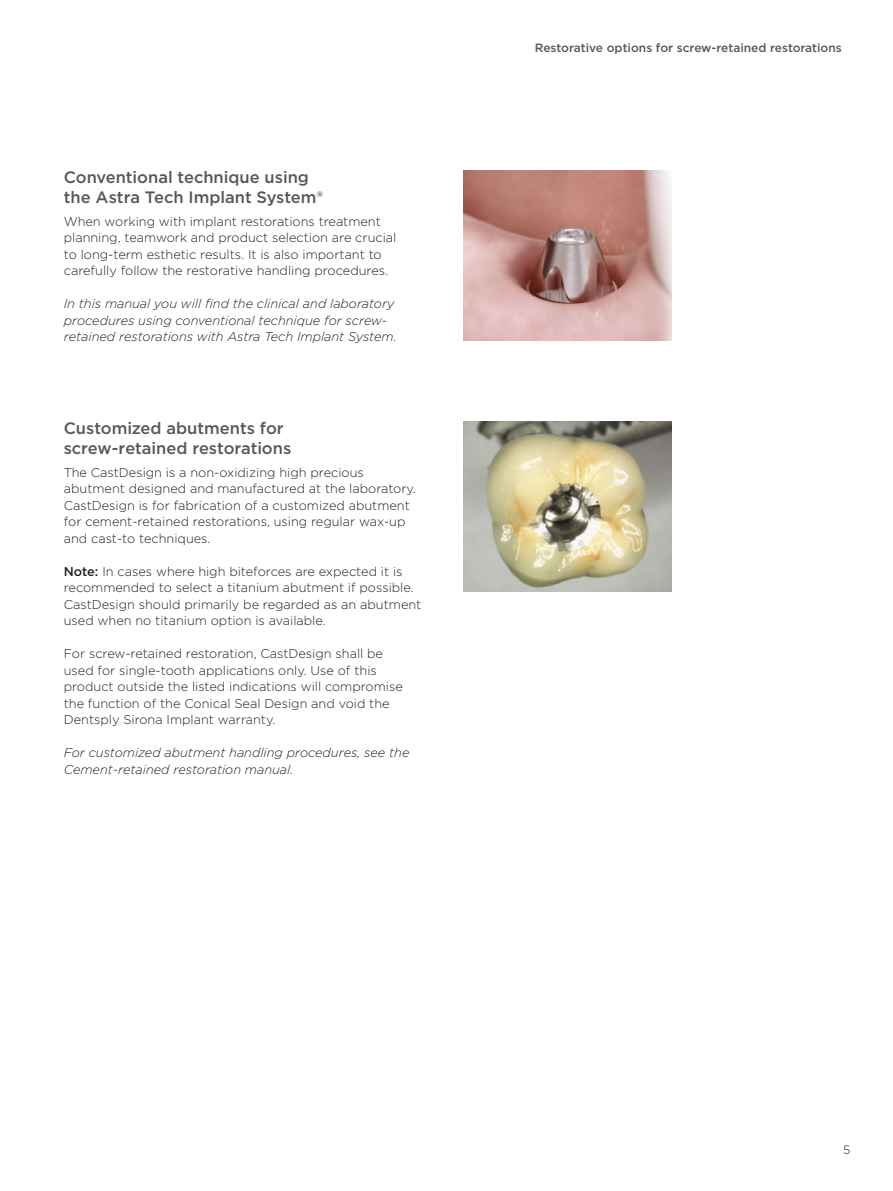
<style>
.page{position:relative;width:893px;height:1191px;background:#fff}
.page>*{position:absolute;margin:0;border:0;box-sizing:border-box;transform-origin:0 0}
.Heading_3_Gotham{font:500 16.5px/19.5px "Gotham";color:#57585a}
.Body_copy_Gotham_Lig{font:300 12.75px/16.5px "Gotham";color:#231f20}
.Body_copy_Gotham_Lig-2{font:italic 300 12.75px/16.5px "Gotham";color:#231f20}
.Subsection_title_Got{font:500 12px "Gotham";color:#57585a}
.t1{font:300 12px "Gotham";color:#231f20}
.s1{font-weight:500}
</style>
<div class="page">
<img style="left:463px;top:421px;width:209px;height:170px">
<img style="left:463px;top:170px;width:209px;height:170px">
<p class="Heading_3_Gotham" style="left:64px;top:167px;width:261px">Conventional technique using the Astra Tech Implant System®</p>
<p class="Body_copy_Gotham_Lig" style="left:64px;top:213px;width:334px">When working with implant restorations treatment planning, teamwork and product selection are crucial to long-term esthetic results. It is also important to carefully follow the restorative handling procedures.</p>
<p class="Body_copy_Gotham_Lig-2" style="left:64px;top:295px;width:334px">In this manual you will find the clinical and laboratory procedures using conventional technique for screw&shy;retained restorations with Astra Tech Implant System.</p>
<p class="Heading_3_Gotham" style="left:64px;top:418px;width:229px">Customized abutments for screw-retained restorations</p>
<p class="Body_copy_Gotham_Lig" style="left:64px;top:463px;width:354px">The CastDesign is a non-oxidizing high precious abutment designed and manufactured at the laboratory.<br>CastDesign is for fabrication of a customized abutment for cement-retained restorations, using regular wax-up and cast-to techniques.</p>
<p class="Body_copy_Gotham_Lig" style="left:64px;top:562px;width:359px"><span class="s1">Note:</span> In cases where high biteforces are expected it is recommended to select a titanium abutment if possible.<br>CastDesign should primarily be regarded as an abutment used when no titanium option is available.</p>
<p class="Body_copy_Gotham_Lig" style="left:64px;top:645px;width:341px">For screw-retained restoration, CastDesign shall be used for single-tooth applications only. Use of this product outside the listed indications will compromise the function of the Conical Seal Design and void the Dentsply Sirona Implant warranty.</p>
<p class="Body_copy_Gotham_Lig-2" style="left:64px;top:744px;width:347px">For customized abutment handling procedures, see the<br>Cement-retained restoration manual.</p>
<p class="Subsection_title_Got" style="left:535px;top:40px;width:309px">Restorative options for screw-retained restorations</p>
<p class="t1" style="left:843px;top:1142px;width:9px">5</p>
</div>
